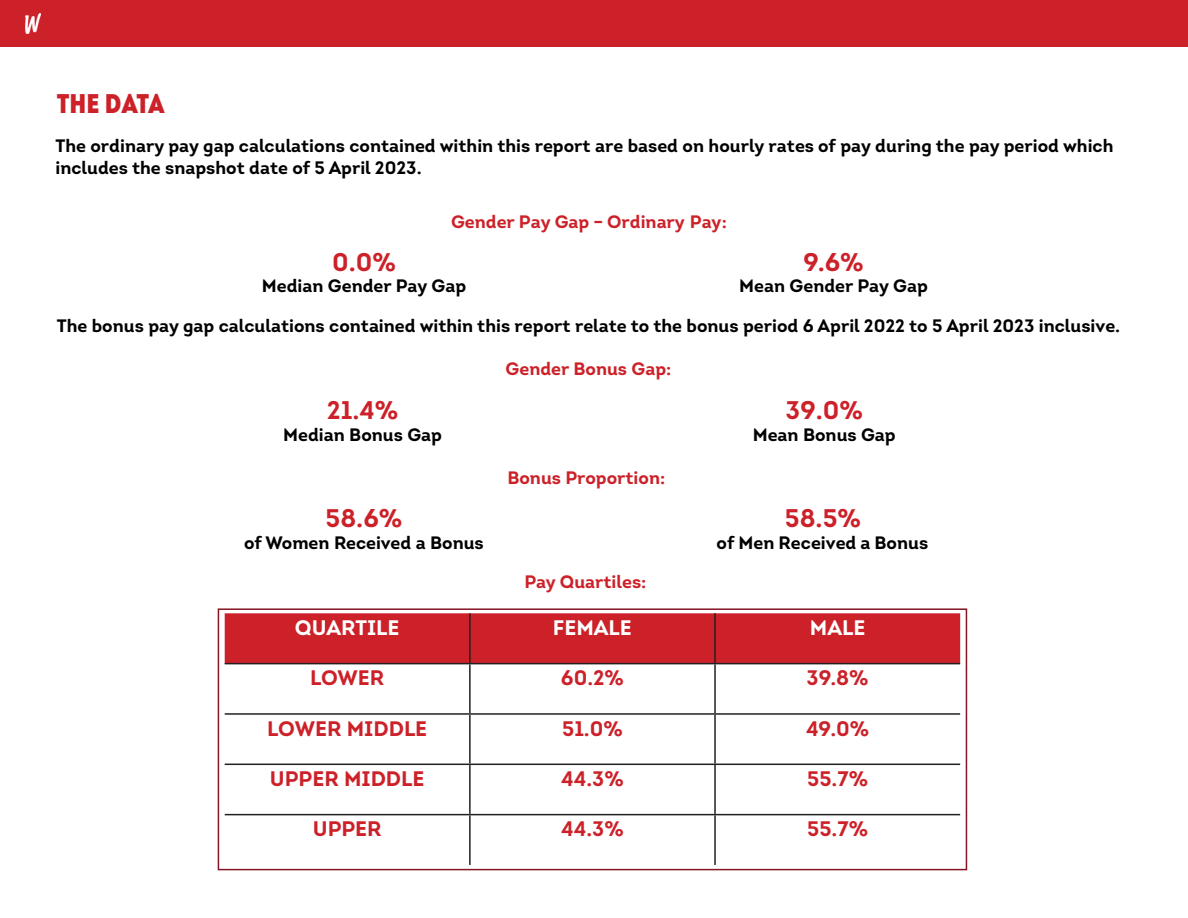
<style>
.page{position:relative;width:1188px;height:918px;background:#fff}
.page>*{position:absolute;margin:0;border:0;box-sizing:border-box;transform-origin:0 0}
.Paragraph_Style_2{font:27px "Intro Cond Black Caps";color:#cc2129}
.Paragraph_Style_2-2{font:700 25.5px "Intro";color:#cc2129}
.Paragraph_Style_2-3{font:21px "Intro Bold Caps";color:#cc2129}
.Paragraph_Style_2-4{font:21px "Intro Bold Caps";color:#fff}
.Paragraph_Style_2-5{font:700 18px/21.6px "Intro";color:#000}
.Paragraph_Style_2-6{font:700 18px "Intro";color:#cc2129}
</style>
<div class="page">
<div style="left:218px;top:608px;width:749px;height:262px;background:#fff;border:2px solid #871424"></div>
<div style="left:0;top:0;width:1188px;height:46px;background:#cc2129"></div>
<img style="left:26px;top:14px;width:14px;height:19px">
<div style="left:225px;top:613px;width:735px;height:50px;background:#cc2129"></div>
<hr style="left:469px;top:613px;width:2px;height:50px;background:#231f20">
<hr style="left:714px;top:613px;width:2px;height:50px;background:#231f20">
<hr style="left:225px;top:663px;width:245px;height:1px;background:#231f20">
<hr style="left:470px;top:663px;width:245px;height:1px;background:#231f20">
<hr style="left:469px;top:664px;width:2px;height:49px;background:#231f20">
<hr style="left:715px;top:663px;width:245px;height:1px;background:#231f20">
<hr style="left:714px;top:664px;width:2px;height:49px;background:#231f20">
<hr style="left:225px;top:713px;width:245px;height:2px;background:#231f20">
<hr style="left:470px;top:713px;width:245px;height:2px;background:#231f20">
<hr style="left:469px;top:715px;width:2px;height:49px;background:#231f20">
<hr style="left:715px;top:713px;width:245px;height:2px;background:#231f20">
<hr style="left:714px;top:715px;width:2px;height:49px;background:#231f20">
<hr style="left:225px;top:764px;width:245px;height:1px;background:#231f20">
<hr style="left:470px;top:764px;width:245px;height:1px;background:#231f20">
<hr style="left:469px;top:765px;width:2px;height:49px;background:#231f20">
<hr style="left:715px;top:764px;width:245px;height:1px;background:#231f20">
<hr style="left:714px;top:765px;width:2px;height:49px;background:#231f20">
<hr style="left:225px;top:814px;width:245px;height:1px;background:#231f20">
<hr style="left:470px;top:814px;width:245px;height:1px;background:#231f20">
<hr style="left:469px;top:815px;width:2px;height:50px;background:#231f20">
<hr style="left:715px;top:814px;width:245px;height:1px;background:#231f20">
<hr style="left:714px;top:815px;width:2px;height:50px;background:#231f20">
<p class="Paragraph_Style_2" style="left:57px;top:85px;width:109px">THE DATA</p>
<p class="Paragraph_Style_2-5" style="left:55px;top:135px;width:1060px">The ordinary pay gap calculations contained within this report are based on hourly rates of pay during the pay period which includes the snapshot date of 5 April 2023.</p>
<p class="Paragraph_Style_2-6" style="left:451px;top:210px;width:277px">Gender Pay Gap – Ordinary Pay:</p>
<p class="Paragraph_Style_2-2" style="left:332px;top:246px;width:65px">0.0%</p>
<p class="Paragraph_Style_2-5" style="left:262px;top:275px;width:206px">Median Gender Pay Gap</p>
<p class="Paragraph_Style_2-2" style="left:803px;top:246px;width:62px">9.6%</p>
<p class="Paragraph_Style_2-5" style="left:739px;top:275px;width:190px">Mean Gender Pay Gap</p>
<p class="Paragraph_Style_2-5" style="left:57px;top:315px;width:1065px">The bonus pay gap calculations contained within this report relate to the bonus period 6 April 2022 to 5 April 2023 inclusive.</p>
<p class="Paragraph_Style_2-6" style="left:506px;top:357px;width:167px">Gender Bonus Gap:</p>
<p class="Paragraph_Style_2-2" style="left:327px;top:394px;width:73px">21.4%</p>
<p class="Paragraph_Style_2-5" style="left:283px;top:423px;width:160px">Median Bonus Gap</p>
<p class="Paragraph_Style_2-2" style="left:326px;top:502px;width:78px">58.6%</p>
<p class="Paragraph_Style_2-5" style="left:244px;top:531px;width:241px">of Women Received a Bonus</p>
<p class="Paragraph_Style_2-6" style="left:507px;top:466px;width:159px">Bonus Proportion:</p>
<p class="Paragraph_Style_2-6" style="left:525px;top:571px;width:123px">Pay Quartiles:</p>
<p class="Paragraph_Style_2-2" style="left:786px;top:394px;width:79px">39.0%</p>
<p class="Paragraph_Style_2-5" style="left:753px;top:423px;width:144px">Mean Bonus Gap</p>
<p class="Paragraph_Style_2-2" style="left:785px;top:502px;width:78px">58.5%</p>
<p class="Paragraph_Style_2-5" style="left:717px;top:531px;width:213px">of Men Received a Bonus</p>
<p class="Paragraph_Style_2-4" style="left:295px;top:614px;width:106px">QUARTILE</p>
<p class="Paragraph_Style_2-4" style="left:553px;top:614px;width:80px">FEMALE</p>
<p class="Paragraph_Style_2-4" style="left:810px;top:614px;width:57px">MALE</p>
<p class="Paragraph_Style_2-3" style="left:310px;top:665px;width:76px">LOWER</p>
<p class="Paragraph_Style_2-3" style="left:561px;top:665px;width:65px">60.2%</p>
<p class="Paragraph_Style_2-3" style="left:807px;top:665px;width:64px">39.8%</p>
<p class="Paragraph_Style_2-3" style="left:267px;top:715px;width:162px">LOWER MIDDLE</p>
<p class="Paragraph_Style_2-3" style="left:562px;top:715px;width:62px">51.0%</p>
<p class="Paragraph_Style_2-3" style="left:806px;top:715px;width:65px">49.0%</p>
<p class="Paragraph_Style_2-3" style="left:270px;top:765px;width:156px">UPPER MIDDLE</p>
<p class="Paragraph_Style_2-3" style="left:561px;top:765px;width:64px">44.3%</p>
<p class="Paragraph_Style_2-3" style="left:807px;top:765px;width:62px">55.7%</p>
<p class="Paragraph_Style_2-3" style="left:313px;top:816px;width:70px">UPPER</p>
<p class="Paragraph_Style_2-3" style="left:561px;top:816px;width:64px">44.3%</p>
<p class="Paragraph_Style_2-3" style="left:807px;top:816px;width:62px">55.7%</p>
</div>
